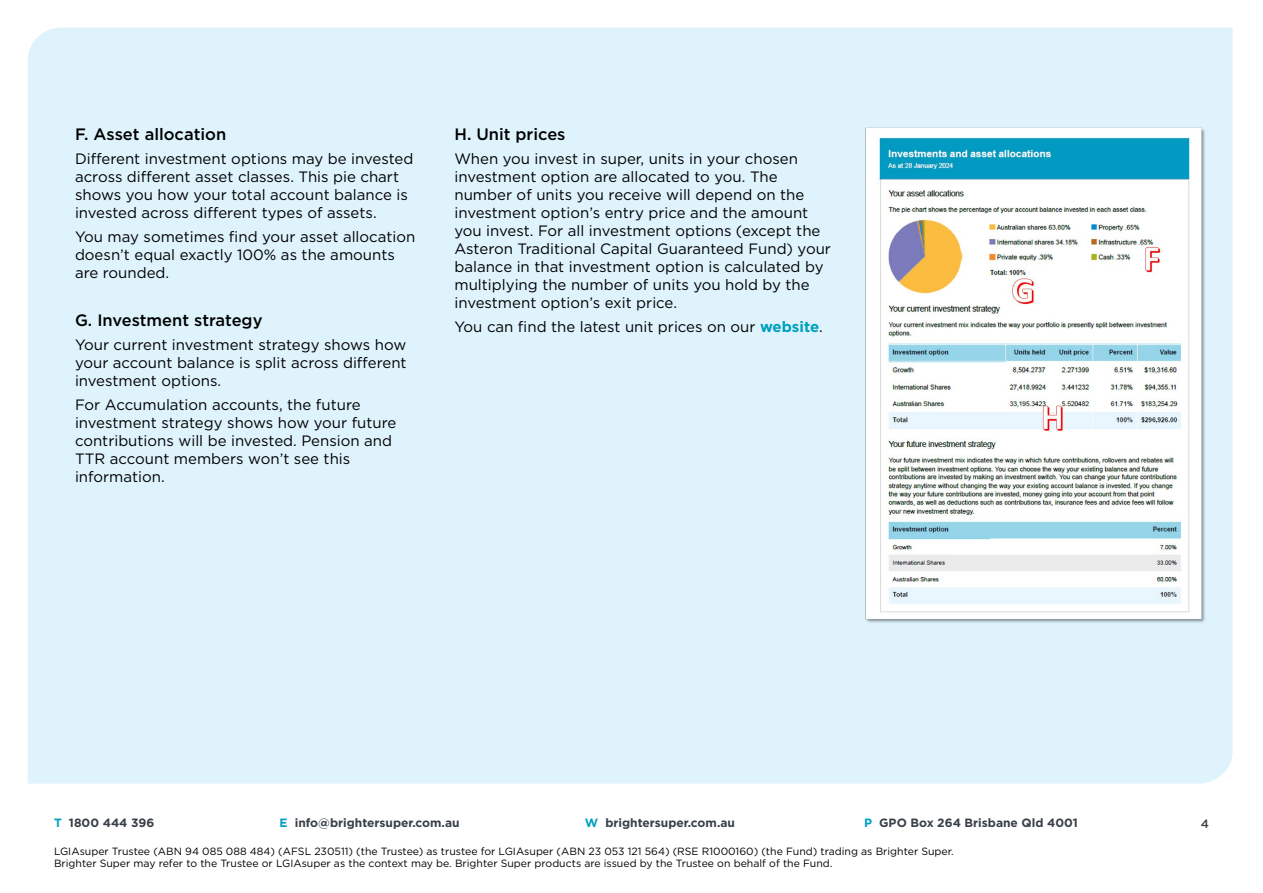
<style>
.page{position:relative;width:1263px;height:893px;background:#fff}
.page>*{position:absolute;margin:0;border:0;box-sizing:border-box;transform-origin:0 0}
.t1{font:500 16.5px "Gotham";color:#000}
.t2{font:15px/18px "Gotham";color:#000}
.t3{font:700 12px "Gotham";color:#394048}
.t4{font:500 12px "Gotham";color:#394048}
.t5{font:10.5px/12.6px "Gotham";color:#000}
.s1{font-weight:700;color:#009fc0}
.s2{color:#009fc0}
</style>
<div class="page">
<div style="left:28px;top:28px;width:1204px;height:756px;background:#dff3fd"></div>
<img style="left:863px;top:127px;width:344px;height:497px">
<p class="t1" style="left:75px;top:123px;width:153px">F. Asset allocation</p>
<p class="t2" style="left:75px;top:149px;width:340px">Different investment options may be invested across different asset classes. This pie chart shows you how your total account balance is invested across different types of assets.</p>
<p class="t2" style="left:75px;top:227px;width:342px">You may sometimes find your asset allocation doesn’t equal exactly 100% as the amounts are rounded.</p>
<p class="t1" style="left:75px;top:309px;width:189px">G. Investment strategy</p>
<p class="t2" style="left:75px;top:335px;width:333px;text-align:justify">Your current investment strategy shows how your account balance is split across different investment options.</p>
<p class="t2" style="left:75px;top:395px;width:323px">For Accumulation accounts, the future investment strategy shows how your future contributions will be invested. Pension and TTR account members won’t see this information.</p>
<p class="t1" style="left:454px;top:123px;width:113px">H. Unit prices</p>
<p class="t2" style="left:454px;top:149px;width:378px">When you invest in super, units in your chosen investment option are allocated to you. The number of units you receive will depend on the investment option’s entry price and the amount you invest. For all investment options (except the Asteron Traditional Capital Guaranteed Fund) your balance in that investment option is calculated by multiplying the number of units you hold by the investment option’s exit price.</p>
<p class="t2" style="left:454px;top:317px;width:370px">You can find the latest unit prices on our <span class="s1">website</span>.</p>
<p class="t3" style="left:54px;top:815px;width:102px"><span class="s2">T</span> 1800 444 396</p>
<p class="t3" style="left:279px;top:815px;width:182px"><span class="s2">E</span> info@brightersuper.com.au</p>
<p class="t3" style="left:585px;top:815px;width:152px"><span class="s2">W</span> brightersuper.com.au</p>
<p class="t3" style="left:864px;top:815px;width:215px"><span class="s2">P</span> GPO Box 264 Brisbane Qld 4001</p>
<p class="t5" style="left:54px;top:845px;width:901px">LGIAsuper Trustee (ABN 94 085 088 484) (AFSL 230511) (the Trustee) as trustee for LGIAsuper (ABN 23 053 121 564) (RSE R1000160) (the Fund) trading as Brighter Super.<br>Brighter Super may refer to the Trustee or LGIAsuper as the context may be. Brighter Super products are issued by the Trustee on behalf of the Fund.</p>
<p class="t4" style="left:1201px;top:815px;width:10px">4</p>
</div>
